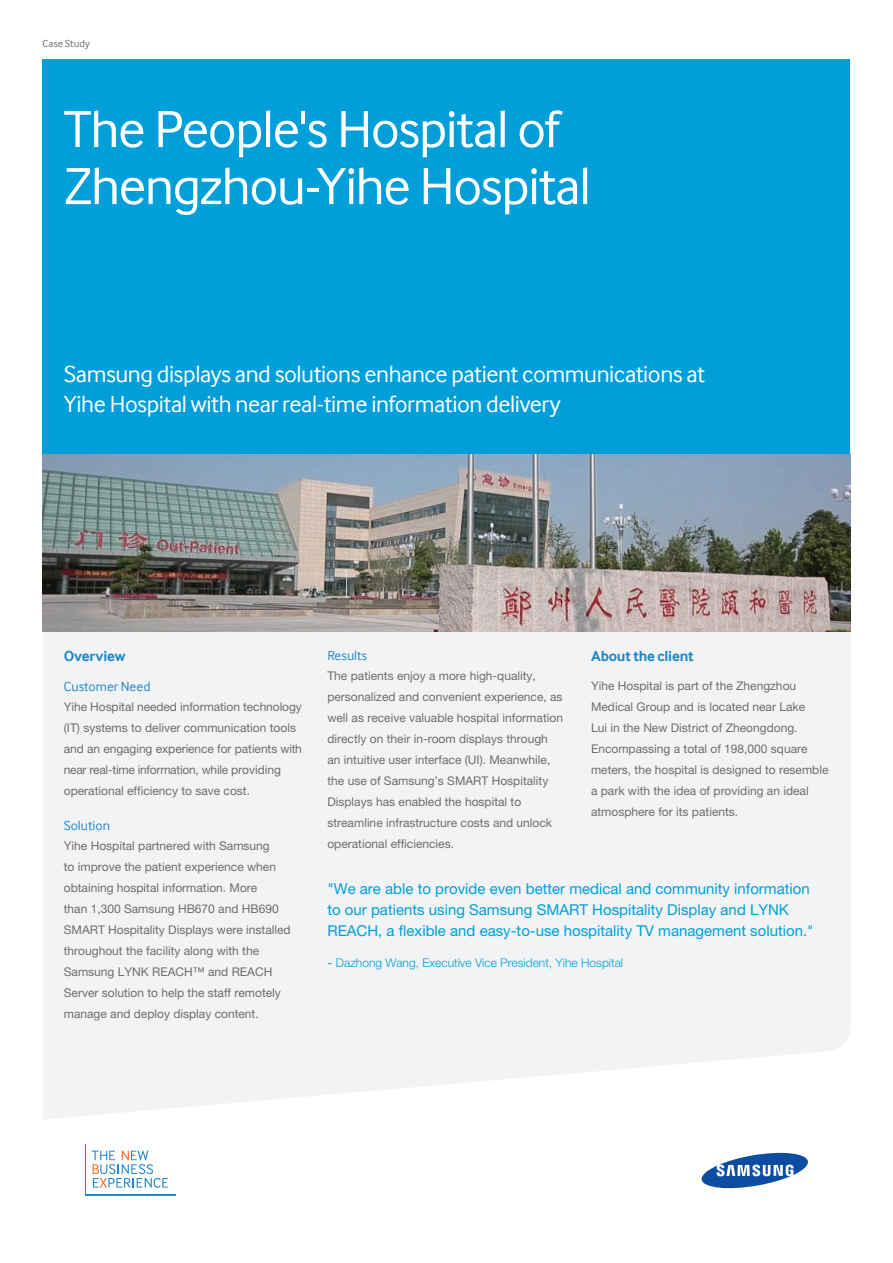
<style>
.page{position:relative;width:893px;height:1263px;background:#fff}
.page>*{position:absolute;margin:0;border:0;box-sizing:border-box;transform-origin:0 0}
.t1{font:54px/57px "Samsung Inter Face";letter-spacing:-.025em;color:#fff}
.t2{font:24px/30px "Samsung Inter Face";letter-spacing:-.02em;color:#fff}
.t3{font:15px/21px "Helvetica Neue LT Pro";color:#009fda}
.t4{font:700 15px "Samsung Inter Face";letter-spacing:-.01em;color:#2088c9}
.t5{font:13.5px "Samsung Inter Face";color:#2088c9}
.t6{font:12px/21px "Helvetica Neue LT Pro";color:#6c6d70}
.t7{font:300 12px "Helvetica Neue LT Pro";color:#009fda}
.t8{font:10.5px "Samsung Inter Face";letter-spacing:.005em;color:#6c6d70}
.s1{font-weight:400}
</style>
<div class="page">
<svg style="left:43px;top:631px;width:807px;height:488px;fill:#f2f3f4"></svg>
<svg style="left:701px;top:1152px;width:107px;height:37px"></svg>
<svg style="left:92px;top:1151px;width:76px;height:37px"></svg>
<hr style="left:85px;top:1144px;width:1px;height:52px;background:#2088c9">
<hr style="left:85px;top:1194px;width:91px;height:2px;background:#2088c9">
<div style="left:43px;top:60px;width:807px;height:395px;background:#009fda"></div>
<img style="left:43px;top:455px;width:807px;height:176px">
<p class="t8" style="left:43px;top:38px;width:49px">Case Study</p>
<h1 class="t1" style="left:64px;top:100px;width:529px">The People's Hospital of<br>Zhengzhou-Yihe Hospital</h1>
<h2 class="t2" style="left:64px;top:359px;width:643px">Samsung displays and solutions enhance patient communications at<br>Yihe Hospital with near real-time information delivery</h2>
<p class="t4" style="left:64px;top:647px;width:63px">Overview</p>
<p class="t5" style="left:64px;top:679px;width:88px">Customer Need</p>
<p class="t6" style="left:64px;top:696px;width:240px">Yihe Hospital needed information technology (IT) systems to deliver communication tools and an engaging experience for patients with near real-time information, while providing operational efficiency to save cost.</p>
<p class="t5" style="left:64px;top:817px;width:48px">Solution</p>
<p class="t6" style="left:64px;top:835px;width:228px">Yihe Hospital partnered with Samsung<br>to improve the patient experience when obtaining hospital information. More<br>than 1,300 Samsung HB670 and HB690<br>SMART Hospitality Displays were installed throughout the facility along with the Samsung LYNK REACH™ and REACH Server solution to help the staff remotely manage and deploy display content.</p>
<p class="t5" style="left:327px;top:648px;width:41px">Results</p>
<p class="t6" style="left:327px;top:665px;width:237px">The patients enjoy a more high-quality, personalized and convenient experience, as well as receive valuable hospital information directly on their in-room displays through an intuitive user interface (UI). Meanwhile, the use of Samsung’s SMART Hospitality Displays has enabled the hospital to streamline infrastructure costs and unlock operational efficiencies.</p>
<p class="t4" style="left:591px;top:647px;width:104px">About the client</p>
<p class="t6" style="left:591px;top:675px;width:239px">Yihe Hospital is part of the Zhengzhou Medical Group and is located near Lake<br>Lui in the New District of Zheongdong.<br>Encompassing a total of 198,000 square meters, the hospital is designed to resemble a park with the idea of providing an ideal atmosphere for its patients.</p>
<p class="t3" style="left:327px;top:878px;width:488px">"We are able to provide even better medical and community information to our patients using Samsung SMART Hospitality Display and LYNK<br>REACH, a flexible and easy-to-use hospitality TV management solution."</p>
<p class="t7" style="left:327px;top:956px;width:297px"><span class="s1">-</span> Dazhong Wang, Executive Vice President, Yihe Hospital</p>
</div>
